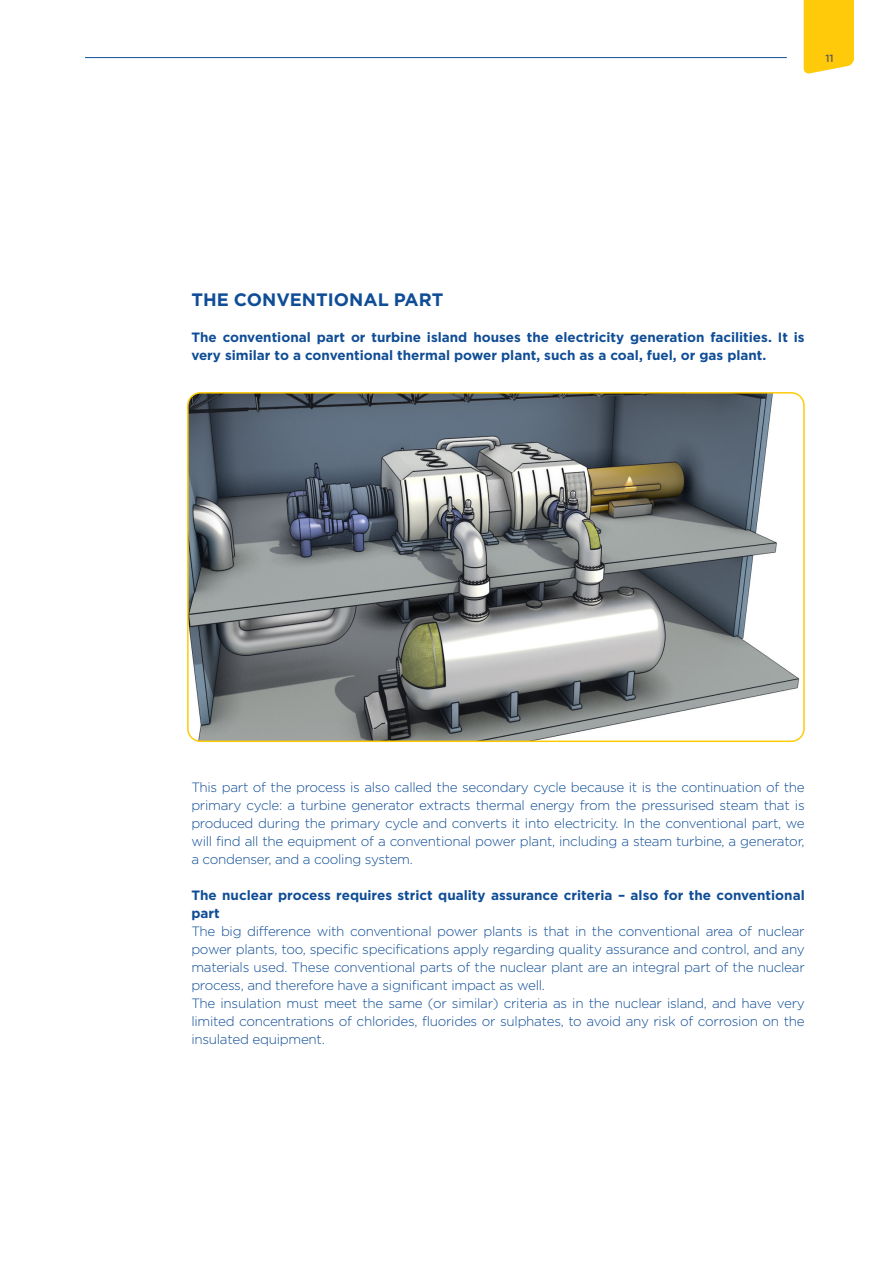
<style>
.page{position:relative;width:893px;height:1263px;background:#fff}
.page>*{position:absolute;margin:0;border:0;box-sizing:border-box;transform-origin:0 0}
.t1{font:700 18px "Gotham Pro";color:#0f4d96}
.t2{font:300 13.5px/18px "Gotham Pro";letter-spacing:-.02em;color:#0f4d96;text-align:justify}
.t3{font:700 13.5px/18px "Gotham Pro";color:#0f4d96}
.t4{font:500 10.5px "Gotham Pro";color:#635a57}
</style>
<div class="page">
<svg style="left:804px;top:0;width:50px;height:74px;background:#fecd19"></svg>
<hr style="left:85px;top:57px;width:702px;height:1px;background:#0f4d96">
<img style="left:188px;top:395px;width:614px;height:346px">
<div style="left:187px;top:392px;width:618px;height:350px;border:2px solid #feca0a;border-radius:13px"></div>
<p class="t4" style="left:825px;top:52px;width:10px">11</p>
<p class="t1" style="left:192px;top:289px;width:253px">THE CONVENTIONAL PART</p>
<p class="t3" style="left:191px;top:328px;width:615px">The conventional part or turbine island houses the electricity generation facilities. It is very similar to a conventional thermal power plant, such as a coal, fuel, or gas plant.</p>
<p class="t2" style="left:191px;top:778px;width:615px">This part of the process is also called the secondary cycle because it is the continuation of the primary cycle: a turbine generator extracts thermal energy from the pressurised steam that is produced during the primary cycle and converts it into electricity. In the conventional part, we will find all the equipment of a conventional power plant, including a steam turbine, a generator, a condenser, and a cooling system.</p>
<p class="t3" style="left:191px;top:886px;width:615px">The nuclear process requires strict quality assurance criteria – also for the conventional part</p>
<p class="t2" style="left:191px;top:922px;width:615px">The big difference with conventional power plants is that in the conventional area of nuclear power plants, too, specific specifications apply regarding quality assurance and control, and any materials used. These conventional parts of the nuclear plant are an integral part of the nuclear process, and therefore have a significant impact as well.</p>
<p class="t2" style="left:191px;top:994px;width:615px">The insulation must meet the same (or similar) criteria as in the nuclear island, and have very limited concentrations of chlorides, fluorides or sulphates, to avoid any risk of corrosion on the insulated equipment.</p>
</div>
